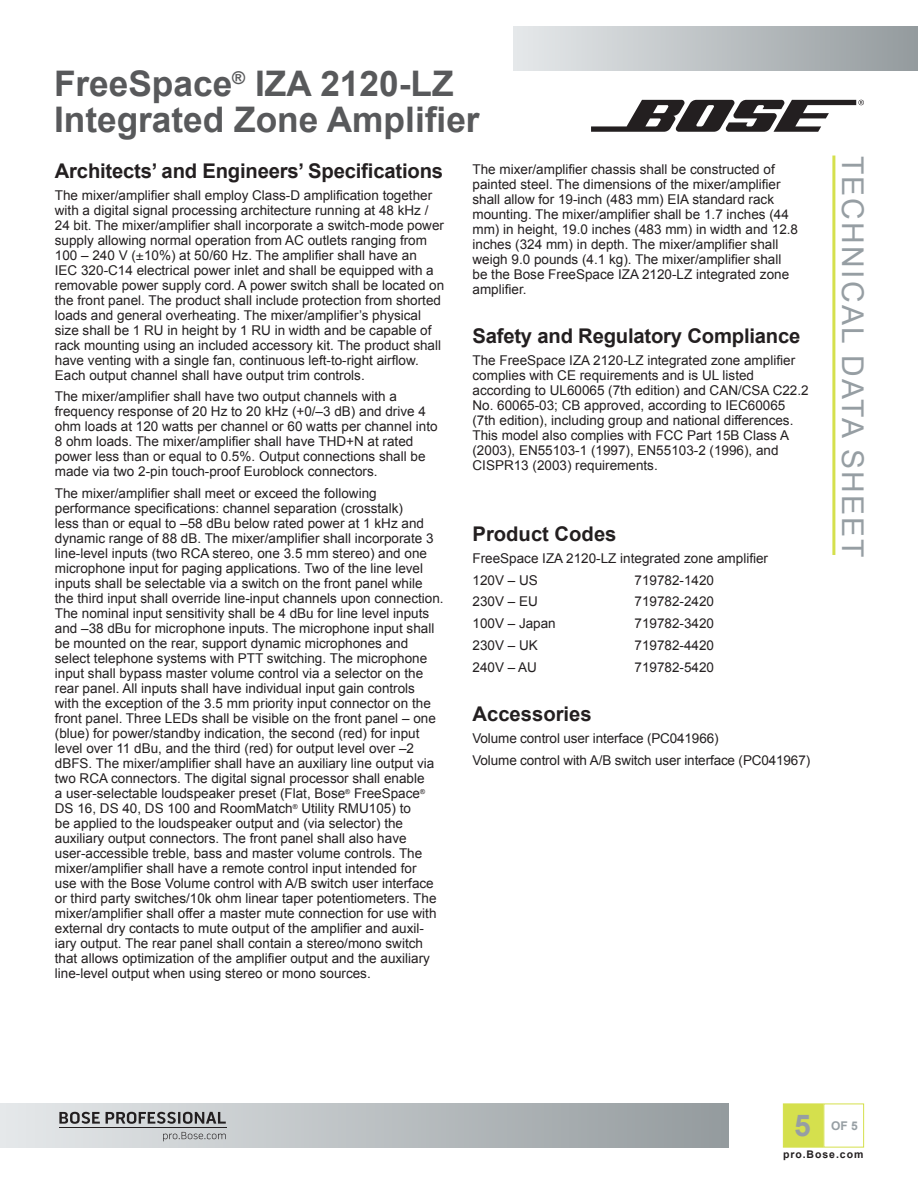
<style>
.page{position:relative;width:918px;height:1188px;background:#fff}
.page>*{position:absolute;margin:0;border:0;box-sizing:border-box;transform-origin:0 0}
.t1{font:700 35.25px/36px "Arial";color:#58595b}
.t2{font:30px "Arial";letter-spacing:.075em;color:#969ea3}
.t3{font:700 30px "Arial";color:#969ea3}
.t4{font:700 20.25px "Arial";letter-spacing:-.01em;color:#231f20}
.t5{font:13.5px/15px "Arial";color:#231f20}
.t6{font:700 12px "Arial";color:#969ea3}
.t7{font:700 10.5px "Arial";letter-spacing:.09em;color:#231f20}
.s1{font-family:"Helvetica Neue"}
</style>
<div class="page">
<svg style="left:591px;top:100px;width:273px;height:32px"></svg>
<div style="left:783px;top:1104px;width:41px;height:44px;background:#d5e04d;border:1px solid #d5e04d"></div>
<hr style="left:832px;top:156px;width:3px;height:399px;background:#d5e04d">
<div style="left:513px;top:26px;width:405px;height:44px;background:linear-gradient(to right,#e5e8ea,#949b9e)"></div>
<div style="left:0;top:1104px;width:729px;height:44px;background:linear-gradient(to right,#e5e8ea,#949b9e)"></div>
<hr style="left:59px;top:1128px;width:168px;height:1px;background:#231f20">
<svg style="left:59px;top:1112px;width:167px;height:12px;background:#848586"></svg>
<svg style="left:163px;top:1132px;width:63px;height:9px"></svg>
<h1 class="t1" style="left:54px;top:67px;width:427px">FreeSpace<sup>®</sup> IZA 2120-LZ<br>Integrated Zone Amplifier</h1>
<h3 class="t4" style="left:55px;top:157px;width:390px">Architects’ and Engineers’ Specifications</h3>
<p class="t5" style="left:55px;top:187px;width:391px">The mixer/amplifier shall employ Class-D amplification together with a digital signal processing architecture running at 48 kHz / 24 bit. The mixer/amplifier shall incorporate a switch-mode power supply allowing normal operation from AC outlets ranging from 100 – 240 V (<span class="s1">±</span>10%) at 50/60 Hz. The amplifier shall have an<br>IEC 320-C14 electrical power inlet and shall be equipped with a removable power supply cord. A power switch shall be located on the front panel. The product shall include protection from shorted loads and general overheating. The mixer/amplifier’s physical size shall be 1 RU in height by 1 RU in width and be capable of rack mounting using an included accessory kit. The product shall have venting with a single fan, continuous left-to-right airflow.<br>Each output channel shall have output trim controls.</p>
<p class="t5" style="left:55px;top:389px;width:384px">The mixer/amplifier shall have two output channels with a frequency response of 20 Hz to 20 kHz (+0/–3 dB) and drive 4 ohm loads at 120 watts per channel or 60 watts per channel into 8 ohm loads. The mixer/amplifier shall have THD+N at rated power less than or equal to 0.5%. Output connections shall be made via two 2-pin touch-proof Euroblock connectors.</p>
<p class="t5" style="left:55px;top:486px;width:390px">The mixer/amplifier shall meet or exceed the following performance specifications: channel separation (crosstalk)<br>less than or equal to –58 dBu below rated power at 1 kHz and dynamic range of 88 dB. The mixer/amplifier shall incorporate 3 line-level inputs (two RCA stereo, one 3.5 mm stereo) and one microphone input for paging applications. Two of the line level inputs shall be selectable via a switch on the front panel while the third input shall override line-input channels upon connection.<br>The nominal input sensitivity shall be 4 dBu for line level inputs and –38 dBu for microphone inputs. The microphone input shall be mounted on the rear, support dynamic microphones and select telephone systems with PTT switching. The microphone input shall bypass master volume control via a selector on the rear panel. All inputs shall have individual input gain controls<br>with the exception of the 3.5 mm priority input connector on the front panel. Three LEDs shall be visible on the front panel – one (blue) for power/standby indication, the second (red) for input level over 11 dBu, and the third (red) for output level over –2 dBFS. The mixer/amplifier shall have an auxiliary line output via two RCA connectors. The digital signal processor shall enable<br>a user-selectable loudspeaker preset (Flat, Bose<sup>®</sup> FreeSpace<sup>® </sup>DS 16, DS 40, DS 100 and RoomMatch<sup>®</sup> Utility RMU105) to<br>be applied to the loudspeaker output and (via selector) the auxiliary output connectors. The front panel shall also have user-accessible treble, bass and master volume controls. The mixer/amplifier shall have a remote control input intended for<br>use with the Bose Volume control with A/B switch user interface or third party switches/10k ohm linear taper potentiometers. The mixer/amplifier shall offer a master mute connection for use with external dry contacts to mute output of the amplifier and auxil&shy;iary output. The rear panel shall contain a stereo/mono switch that allows optimization of the amplifier output and the auxiliary line-level output when using stereo or mono sources.</p>
<p class="t5" style="left:472px;top:162px;width:327px">The mixer/amplifier chassis shall be constructed of painted steel. The dimensions of the mixer/amplifier shall allow for 19-inch (483 mm) EIA standard rack mounting. The mixer/amplifier shall be 1.7 inches (44 mm) in height, 19.0 inches (483 mm) in width and 12.8 inches (324 mm) in depth. The mixer/amplifier shall weigh 9.0 pounds (4.1 kg). The mixer/amplifier shall be the Bose FreeSpace IZA 2120-LZ integrated zone amplifier.</p>
<h3 class="t4" style="left:472px;top:323px;width:329px">Safety and Regulatory Compliance</h3>
<p class="t5" style="left:472px;top:353px;width:338px">The FreeSpace IZA 2120-LZ integrated zone amplifier complies with CE requirements and is UL listed according to UL60065 (7th edition) and CAN/CSA C22.2<br>No. 60065-03; CB approved, according to IEC60065 (7th edition), including group and national differences.<br>This model also complies with FCC Part 15B Class A (2003), EN55103-1 (1997), EN55103-2 (1996), and CISPR13 (2003) requirements.</p>
<h3 class="t4" style="left:472px;top:521px;width:146px">Product Codes</h3>
<p class="t5" style="left:472px;top:547px;width:297px;line-height:21.8px">FreeSpace IZA 2120-LZ integrated zone amplifier<br>120V – US</p>
<p class="t5" style="left:634px;top:573px;width:81px">719782-1420</p>
<p class="t5" style="left:472px;top:594px;width:67px">230V – EU</p>
<p class="t5" style="left:634px;top:594px;width:81px">719782-2420</p>
<p class="t5" style="left:472px;top:616px;width:85px">100V – Japan</p>
<p class="t5" style="left:634px;top:616px;width:81px">719782-3420</p>
<p class="t5" style="left:472px;top:638px;width:67px">230V – UK</p>
<p class="t5" style="left:634px;top:638px;width:81px">719782-4420</p>
<p class="t5" style="left:472px;top:660px;width:66px">240V – AU</p>
<p class="t5" style="left:634px;top:660px;width:81px">719782-5420</p>
<h3 class="t4" style="left:472px;top:700px;width:121px">Accessories</h3>
<p class="t5" style="left:472px;top:727px;width:339px;line-height:21.8px">Volume control user interface (PC041966)<br>Volume control with A/B switch user interface (PC041967)</p>
<h2 class="t2" style="left:872px;top:156px;width:404px;rotate:90deg">TECHNICAL DATA SHEET</h2>
<h2 class="t3" style="left:794px;top:1105px;width:18px">5</h2>
<p class="t6" style="left:831px;top:1117px;width:28px">OF 5</p>
<p class="t7" style="left:783px;top:1148px;width:82px">pro.Bose.com</p>
</div>
